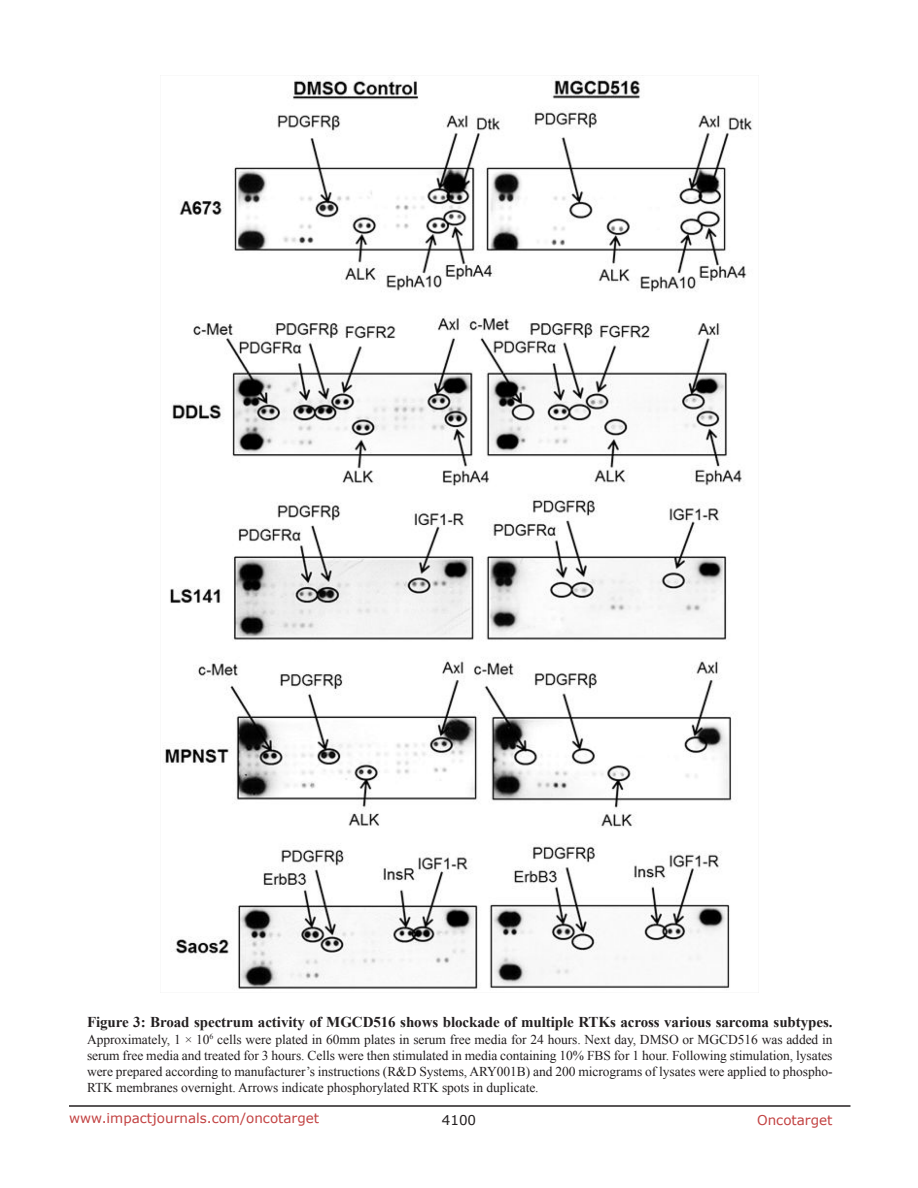
<style>
.page{position:relative;width:918px;height:1188px;background:#fff}
.page>*{position:absolute;margin:0;border:0;box-sizing:border-box;transform-origin:0 0}
.figuretext{font:700 15px "Times New Roman";letter-spacing:-.005em;color:#231f20}
.figuretext-2{font:13.5px/16.2px "Times New Roman";letter-spacing:-.005em;color:#231f20;text-align:justify}
.t1{font:13.5px "Verdana";color:#c24141}
.t2{font:13.5px "Verdana";color:#231f20}
</style>
<div class="page">
<hr style="left:69px;top:1105px;width:781px;height:2px;background:#231f20">
<img style="left:165px;top:75px;width:594px;height:918px">
<p class="figuretext" style="left:87px;top:1012px;width:747px">Figure 3: Broad spectrum activity of MGCD516 shows blockade of multiple RTKs across various sarcoma subtypes.</p>
<p class="figuretext-2" style="left:87px;top:1031px;width:747px">Approximately, 1 × 10<sup>6</sup> cells were plated in 60mm plates in serum free media for 24 hours. Next day, DMSO or MGCD516 was added in serum free media and treated for 3 hours. Cells were then stimulated in media containing 10% FBS for 1 hour. Following stimulation, lysates were prepared according to manufacturer’s instructions (R&amp;D Systems, ARY001B) and 200 micrograms of lysates were applied to phospho-RTK membranes overnight. Arrows indicate phosphorylated RTK spots in duplicate.</p>
<p class="t1" style="left:69px;top:1109px;width:252px">www.impactjournals.com/oncotarget</p>
<p class="t2" style="left:442px;top:1111px;width:36px">4100</p>
<p class="t1" style="left:757px;top:1111px;width:77px">Oncotarget</p>
</div>
